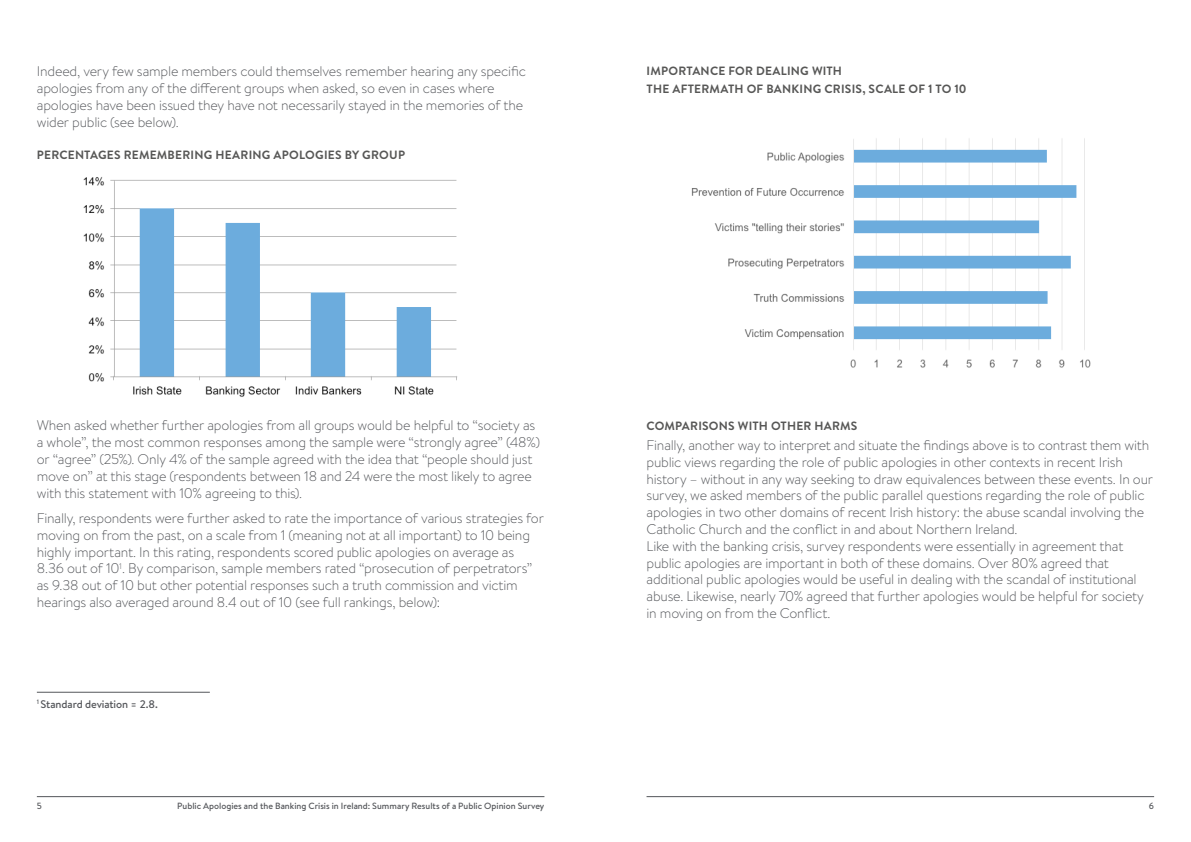
<style>
.page{position:relative;width:1191px;height:842px;background:#fff}
.page>*{position:absolute;margin:0;border:0;box-sizing:border-box;transform-origin:0 0}
.t1{font:300 14px/16.8px "Brandon Text";letter-spacing:-.015em;color:#54565a}
.t2{font:700 12px/18.1px "Brandon Text";letter-spacing:.02em;color:#575756}
.t3{font:500 11px "Brandon Text";letter-spacing:-.01em;color:#54565a}
.t4{font:500 9px "Brandon Text";color:#54565a}
</style>
<div class="page">
<hr style="left:37px;top:796px;width:507px;height:1px;background:#54565a">
<hr style="left:646px;top:796px;width:508px;height:1px;background:#54565a">
<img style="left:83px;top:177px;width:375px;height:220px">
<img style="left:691px;top:138px;width:400px;height:230px">
<hr style="left:37px;top:692px;width:173px;height:1px;background:#54565a">
<p class="t1" style="left:37px;top:63px;width:490px">Indeed, very few sample members could themselves remember hearing any specific apologies from any of the different groups when asked, so even in cases where apologies have been issued they have not necessarily stayed in the memories of the wider public (see below).</p>
<p class="t2" style="left:37px;top:145px;width:369px">PERCENTAGES REMEMBERING HEARING APOLOGIES BY GROUP</p>
<p class="t2" style="left:646px;top:61px;width:321px">IMPORTANCE FOR DEALING WITH<br>THE AFTERMATH OF BANKING CRISIS, SCALE OF 1 TO 10</p>
<p class="t1" style="left:37px;top:417px;width:505px">When asked whether further apologies from all groups would be helpful to “society as a whole”, the most common responses among the sample were “strongly agree” (48%) or “agree” (25%). Only 4% of the sample agreed with the idea that “people should just move on” at this stage (respondents between 18 and 24 were the most likely to agree with this statement with 10% agreeing to this).</p>
<p class="t1" style="left:37px;top:509px;width:508px">Finally, respondents were further asked to rate the importance of various strategies for moving on from the past, on a scale from 1 (meaning not at all important) to 10 being highly important. In this rating, respondents scored public apologies on average as 8.36 out of 10<sup>1</sup>. By comparison, sample members rated “prosecution of perpetrators” as 9.38 out of 10 but other potential responses such a truth commission and victim hearings also averaged around 8.4 out of 10 (see full rankings, below):</p>
<p class="t2" style="left:646px;top:417px;width:212px">COMPARISONS WITH OTHER HARMS</p>
<p class="t1" style="left:646px;top:436px;width:508px">Finally, another way to interpret and situate the findings above is to contrast them with public views regarding the role of public apologies in other contexts in recent Irish history – without in any way seeking to draw equivalences between these events. In our survey, we asked members of the public parallel questions regarding the role of public apologies in two other domains of recent Irish history: the abuse scandal involving the Catholic Church and the conflict in and about Northern Ireland.<br>Like with the banking crisis, survey respondents were essentially in agreement that public apologies are important in both of these domains. Over 80% agreed that additional public apologies would be useful in dealing with the scandal of institutional abuse. Likewise, nearly 70% agreed that further apologies would be helpful for society in moving on from the Conflict.</p>
<p class="t3" style="left:37px;top:696px;width:123px"><sup>1</sup> Standard deviation = 2.8.</p>
<p class="t4" style="left:37px;top:800px;width:7px">5</p>
<p class="t4" style="left:177px;top:800px;width:369px">Public Apologies and the Banking Crisis in Ireland: Summary Results of a Public Opinion Survey</p>
<p class="t4" style="left:1148px;top:800px;width:7px">6</p>
</div>
